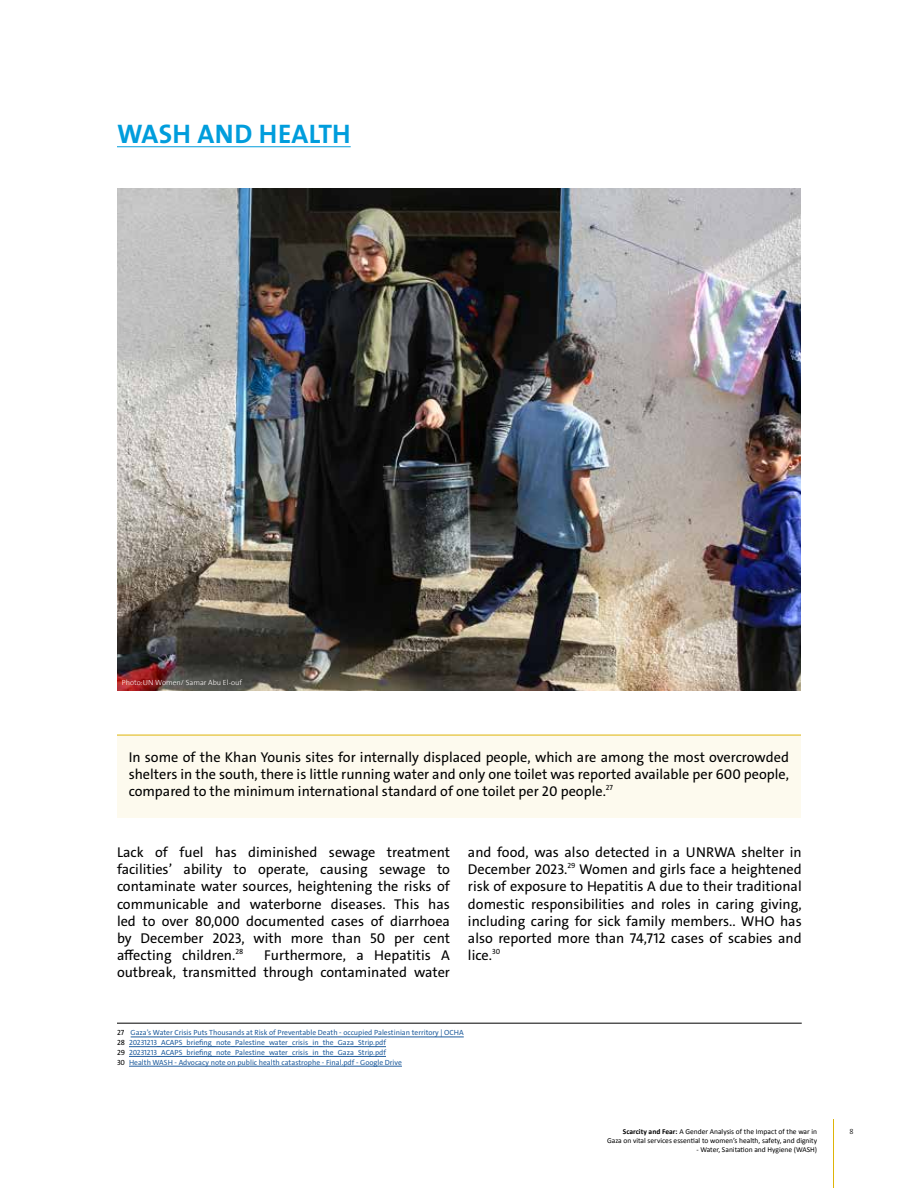
<style>
.page{position:relative;width:918px;height:1188px;background:#fff}
.page>*{position:absolute;margin:0;border:0;box-sizing:border-box;transform-origin:0 0}
.t1{font:700 27px "The Sans";letter-spacing:.01em;color:#009ddc}
.t2{font:14.25px/17.1px "The Sans C4 s";color:#000;text-align:justify}
.t3{font:7.5px/9.8px "The Sans C4 s";color:#215e9e}
.t4{font:7.5px/9px "Calibri";color:#000;text-align:right}
.t5{font:300 7.5px "The Sans";color:#fffcfc}
.t6{font:300 7.5px "The Sans C4 s";color:#000}
.s1{color:#000}
.s2{font-weight:700}
</style>
<div class="page">
<hr style="left:833px;top:1119px;width:1px;height:69px;background:#deb408">
<hr style="left:117px;top:146px;width:234px;height:1px;background:#009ddc">
<hr style="left:131px;top:1037px;width:333px;height:1px;background:#215e9e">
<hr style="left:129px;top:1046px;width:257px;height:1px;background:#215e9e">
<hr style="left:129px;top:1056px;width:257px;height:1px;background:#215e9e">
<hr style="left:129px;top:1066px;width:273px;height:1px;background:#215e9e">
<hr style="left:117px;top:1023px;width:685px;height:1px;background:#000">
<img style="left:117px;top:189px;width:684px;height:502px">
<div style="left:117px;top:735px;width:684px;height:83px;background:#fdfaee"></div>
<hr style="left:117px;top:735px;width:684px;height:1px;background:#deb408">
<h1 class="t1" style="left:117px;top:111px;width:235px">WASH AND HEALTH</h1>
<p class="t5" style="left:122px;top:676px;width:122px">Photo:UN Women/ Samar Abu El-ouf</p>
<p class="t2" style="left:129px;top:749px;width:662px">In some of the Khan Younis sites for internally displaced people, which are among the most overcrowded shelters in the south, there is little running water and only one toilet was reported available per 600 people, compared to the minimum international standard of one toilet per 20 people.<sup>27</sup></p>
<p class="t2" style="left:117px;top:844px;width:335px">Lack of fuel has diminished sewage treatment facilities’ ability to operate, causing sewage to contaminate water sources, heightening the risks of communicable and waterborne diseases. This has led to over 80,000 documented cases of diarrhoea by December 2023, with more than 50 per cent affecting children.<sup>28</sup></p>
<p class="t2" style="left:117px;top:947px;width:335px;text-align:right">Furthermore, a Hepatitis A<br>outbreak, transmitted through contaminated water</p>
<p class="t2" style="left:468px;top:844px;width:335px">and food, was also detected in a UNRWA shelter in December 2023.<sup>29</sup> Women and girls face a heightened risk of exposure to Hepatitis A due to their traditional domestic responsibilities and roles in caring giving, including caring for sick family members.. WHO has also reported more than 74,712 cases of scabies and lice.<sup>30</sup></p>
<p class="t3" style="left:117px;top:1028px;width:348px"><span class="s1">27</span> Gaza’s Water Crisis Puts Thousands at Risk of Preventable Death - occupied Palestinian territory | OCHA <span class="s1">28</span> 20231213_ACAPS_briefing_note_Palestine_water_crisis_in_the_Gaza_Strip.pdf<br><span class="s1">29</span> 20231213_ACAPS_briefing_note_Palestine_water_crisis_in_the_Gaza_Strip.pdf<br><span class="s1">30</span> Health WASH - Advocacy note on public health catastrophe - Final.pdf - Google Drive</p>
<p class="t4" style="left:607px;top:1127px;width:212px"><span class="s2">Scarcity and Fear:</span> A Gender Analysis of the Impact of the war in<br>Gaza on vital services essential to women’s health, safety, and dignity</p>
<p class="t4" style="left:696px;top:1145px;width:122px">- Water, Sanitation and Hygiene (WASH)</p>
<p class="t6" style="left:850px;top:1127px;width:6px">8</p>
</div>
